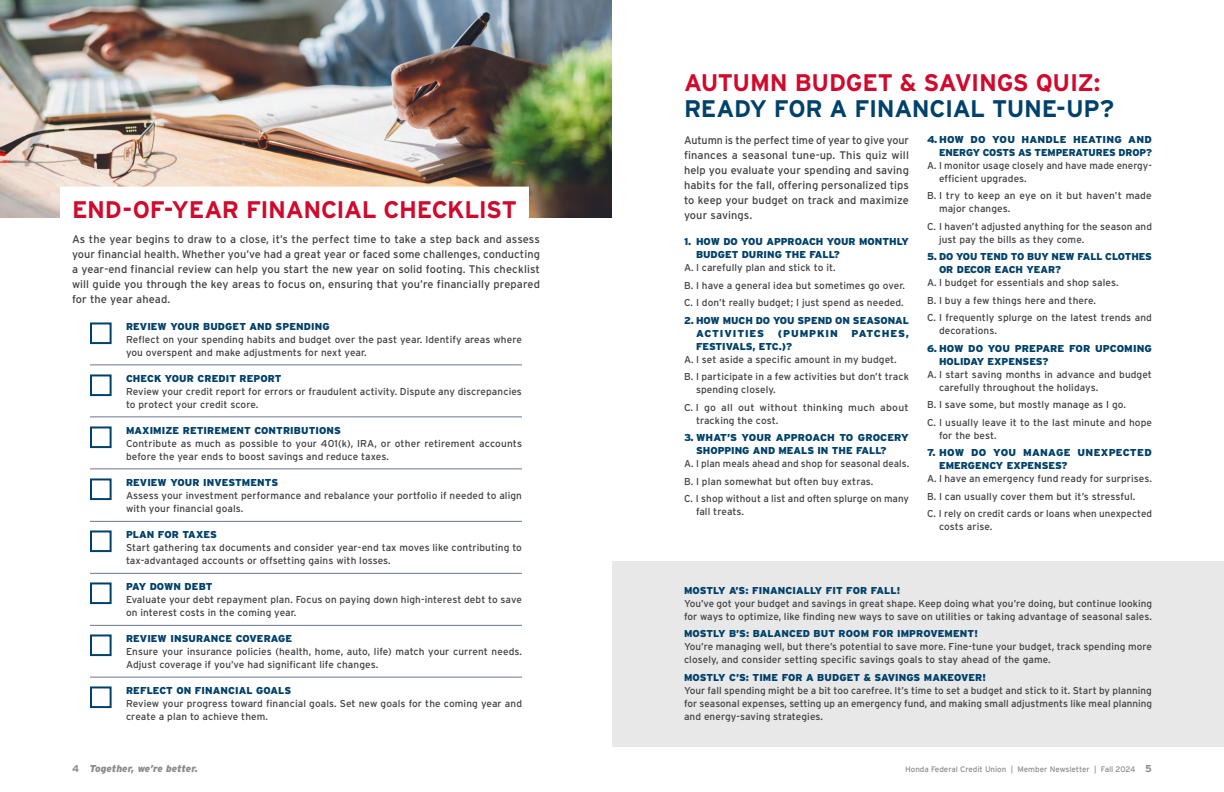
<style>
.page{position:relative;width:1224px;height:792px;background:#fff}
.page>*{position:absolute;margin:0;border:0;box-sizing:border-box;transform-origin:0 0}
.t1{font:700 24px "Interstate";letter-spacing:-.015em;color:#cf0a2c}
.t2{font:700 24px "Interstate";letter-spacing:-.015em;color:#00416a}
.t3{font:11px/15px "Interstate";letter-spacing:.01em;color:#414042;text-align:justify}
.t4{font:10px/13px "Interstate";letter-spacing:.01em;color:#414042}
.t5{font:900 10px/13px "Interstate";letter-spacing:.005em;color:#00416a}
.t6{font:italic 900 10px "Interstate";letter-spacing:-.005em;color:#8a8c8c}
.t7{font:900 10px "Interstate";letter-spacing:.085em;color:#00416a}
.t8{font:900 10px "Interstate";letter-spacing:.06em;color:#00416a}
.t9{font:8px "Interstate";color:#8a8c8c}
.s1{font-weight:700;font-style:normal}
.s2{font-weight:700;font-size:10px}
</style>
<div class="page">
<img style="left:0;top:0;width:612px;height:218px">
<svg style="left:54px;top:181px;width:481px;height:37px"></svg>
<div style="left:90px;top:322px;width:22px;height:22px;border:2px solid #00416a"></div>
<div style="left:90px;top:374px;width:22px;height:22px;border:2px solid #00416a"></div>
<div style="left:90px;top:426px;width:22px;height:22px;border:2px solid #00416a"></div>
<div style="left:90px;top:478px;width:22px;height:22px;border:2px solid #00416a"></div>
<div style="left:90px;top:530px;width:22px;height:22px;border:2px solid #00416a"></div>
<div style="left:90px;top:582px;width:22px;height:22px;border:2px solid #00416a"></div>
<div style="left:90px;top:634px;width:22px;height:22px;border:2px solid #00416a"></div>
<div style="left:90px;top:686px;width:22px;height:22px;border:2px solid #00416a"></div>
<hr style="left:90px;top:365px;width:432px;height:1px;background:#697695">
<hr style="left:90px;top:417px;width:432px;height:1px;background:#697695">
<hr style="left:90px;top:469px;width:432px;height:1px;background:#697695">
<hr style="left:90px;top:521px;width:432px;height:1px;background:#697695">
<hr style="left:90px;top:573px;width:432px;height:1px;background:#697695">
<hr style="left:90px;top:625px;width:432px;height:1px;background:#697695">
<hr style="left:90px;top:677px;width:432px;height:1px;background:#697695">
<div style="left:612px;top:561px;width:612px;height:186px;background:#e8e8e8"></div>
<h1 class="t1" style="left:72px;top:196px;width:446px">END-OF-YEAR FINANCIAL CHECKLIST</h1>
<p class="t3" style="left:72px;top:232px;width:470px">As the year begins to draw to a close, it’s the perfect time to take a step back and assess your financial health. Whether you’ve had a great year or faced some challenges, conducting a year-end financial review can help you start the new year on solid footing. This checklist will guide you through the key areas to focus on, ensuring that you’re financially prepared for the year ahead.</p>
<p class="t5" style="left:126px;top:320px;width:205px">REVIEW YOUR BUDGET AND SPENDING</p>
<p class="t4" style="left:126px;top:333px;width:397px">Reflect on your spending habits and budget over the past year. Identify areas where you overspent and make adjustments for next year.</p>
<p class="t5" style="left:126px;top:372px;width:157px">CHECK YOUR CREDIT REPORT</p>
<p class="t4" style="left:126px;top:385px;width:397px">Review your credit report for errors or fraudulent activity. Dispute any discrepancies to protect your credit score.</p>
<p class="t5" style="left:126px;top:424px;width:216px">MAXIMIZE RETIREMENT CONTRIBUTIONS</p>
<p class="t4" style="left:126px;top:437px;width:398px">Contribute as much as possible to your 401(k), IRA, or other retirement accounts before the year ends to boost savings and reduce taxes.</p>
<p class="t5" style="left:126px;top:476px;width:154px">REVIEW YOUR INVESTMENTS</p>
<p class="t4" style="left:126px;top:489px;width:397px">Assess your investment performance and rebalance your portfolio if needed to align with your financial goals.</p>
<p class="t5" style="left:126px;top:528px;width:92px">PLAN FOR TAXES</p>
<p class="t4" style="left:126px;top:541px;width:398px">Start gathering tax documents and consider year-end tax moves like contributing to tax-advantaged accounts or offsetting gains with losses.</p>
<p class="t5" style="left:126px;top:580px;width:88px">PAY DOWN DEBT</p>
<p class="t4" style="left:126px;top:593px;width:397px">Evaluate your debt repayment plan. Focus on paying down high-interest debt to save on interest costs in the coming year.</p>
<p class="t5" style="left:126px;top:632px;width:168px">REVIEW INSURANCE COVERAGE</p>
<p class="t4" style="left:126px;top:645px;width:397px">Ensure your insurance policies (health, home, auto, life) match your current needs.<br>Adjust coverage if you’ve had significant life changes.</p>
<p class="t5" style="left:126px;top:684px;width:167px">REFLECT ON FINANCIAL GOALS</p>
<p class="t4" style="left:126px;top:697px;width:398px">Review your progress toward financial goals. Set new goals for the coming year and create a plan to achieve them.</p>
<h1 class="t1" style="left:684px;top:69px;width:418px">AUTUMN BUDGET &amp; SAVINGS QUIZ:</h1>
<h1 class="t2" style="left:684px;top:95px;width:432px">READY FOR A FINANCIAL TUNE-UP?</h1>
<p class="t3" style="left:684px;top:132px;width:227px">Autumn is the perfect time of year to give your finances a seasonal tune-up. This quiz will help you evaluate your spending and saving habits for the fall, offering personalized tips to keep your budget on track and maximize your savings.</p>
<p class="t5" style="left:696px;top:235px;width:215px;text-indent:-12px">1. HOW DO YOU APPROACH YOUR MONTHLY<br>BUDGET DURING THE FALL?</p>
<p class="t4" style="left:684px;top:259px;width:222px;line-height:17.5px">A. I carefully plan and stick to it.<br>B. I have a general idea but sometimes go over.<br>C. I don’t really budget; I just spend as needed.</p>
<p class="t5" style="left:696px;top:313px;width:215px;text-indent:-12px">2. HOW MUCH DO YOU SPEND ON SEASONAL<br>ACTIVITIES</p>
<p class="t5" style="left:927px;top:133px;width:226px;text-align:right">4.HOW DO YOU HANDLE HEATING AND<br>ENERGY COSTS AS TEMPERATURES DROP?</p>
<p class="t4" style="left:939px;top:159px;width:214px;text-indent:-12px">A. I monitor usage closely and have made energy&shy;efficient upgrades.</p>
<p class="t4" style="left:939px;top:189px;width:214px;text-indent:-12px">B. I try to keep an eye on it but haven’t made major changes.</p>
<p class="t4" style="left:939px;top:220px;width:215px;text-indent:-12px">C. I haven’t adjusted anything for the season and just pay the bills as they come.</p>
<p class="t5" style="left:939px;top:250px;width:215px;text-indent:-12px">5. DO YOU TEND TO BUY NEW FALL CLOTHES<br>OR DECOR EACH YEAR?</p>
<p class="t4" style="left:927px;top:274px;width:227px;line-height:17.5px">A. I budget for essentials and shop sales.<br>B. I buy a few things here and there.<br>C. I frequently splurge on the latest trends and</p>
<p class="t4" style="left:939px;top:324px;width:59px">decorations.</p>
<p class="t5" style="left:939px;top:342px;width:214px;text-indent:-12px">6. HOW DO YOU PREPARE FOR UPCOMING<br>HOLIDAY EXPENSES?</p>
<p class="t4" style="left:939px;top:368px;width:215px;text-indent:-12px">A. I start saving months in advance and budget carefully throughout the holidays.</p>
<p class="t4" style="left:927px;top:396px;width:227px;line-height:17.5px">B. I save some, but mostly manage as I go.<br>C. I usually leave it to the last minute and hope</p>
<p class="t4" style="left:939px;top:429px;width:59px">for the best.</p>
<p class="t5" style="left:939px;top:446px;width:214px;text-indent:-12px">7. HOW DO YOU MANAGE UNEXPECTED<br>EMERGENCY EXPENSES?</p>
<p class="t4" style="left:927px;top:470px;width:227px;line-height:17.5px">A. I have an emergency fund ready for surprises.<br>B. I can usually cover them but it’s stressful.<br>C. I rely on credit cards or loans when unexpected</p>
<p class="t4" style="left:939px;top:520px;width:55px">costs arise.</p>
<p class="t7" style="left:778px;top:327px;width:61px">(PUMPKIN</p>
<p class="t8" style="left:852px;top:327px;width:59px">PATCHES,</p>
<p class="t5" style="left:696px;top:339px;width:98px">FESTIVALS, ETC.)?</p>
<p class="t4" style="left:684px;top:350px;width:226px;line-height:17.5px">A. I set aside a specific amount in my budget.<br>B. I participate in a few activities but don’t track</p>
<p class="t4" style="left:684px;top:381px;width:226px;line-height:17.5px;text-indent:12px">spending closely.<br>C. I go all out without thinking much about</p>
<p class="t4" style="left:696px;top:414px;width:84px">tracking the cost.</p>
<p class="t5" style="left:696px;top:431px;width:214px;text-indent:-12px">3. WHAT’S YOUR APPROACH TO GROCERY<br>SHOPPING AND MEALS IN THE FALL?</p>
<p class="t4" style="left:684px;top:455px;width:227px;line-height:17.5px">A. I plan meals ahead and shop for seasonal deals.<br>B. I plan somewhat but often buy extras.<br>C. I shop without a list and often splurge on many</p>
<p class="t4" style="left:696px;top:505px;width:50px">fall treats.</p>
<p class="t5" style="left:684px;top:583px;width:218px">MOSTLY A’S: FINANCIALLY FIT FOR FALL!</p>
<p class="t4" style="left:684px;top:597px;width:470px">You’ve got your budget and savings in great shape. Keep doing what you’re doing, but continue looking for ways to optimize, like finding new ways to save on utilities or taking advantage of seasonal sales.</p>
<p class="t5" style="left:684px;top:627px;width:295px">MOSTLY B’S: BALANCED BUT ROOM FOR IMPROVEMENT!</p>
<p class="t4" style="left:684px;top:640px;width:469px">You’re managing well, but there’s potential to save more. Fine-tune your budget, track spending more closely, and consider setting specific savings goals to stay ahead of the game.</p>
<p class="t5" style="left:684px;top:670px;width:304px">MOSTLY C’S: TIME FOR A BUDGET &amp; SAVINGS MAKEOVER!</p>
<p class="t4" style="left:684px;top:684px;width:470px;text-align:justify">Your fall spending might be a bit too carefree. It’s time to set a budget and stick to it. Start by planning for seasonal expenses, setting up an emergency fund, and making small adjustments like meal planning and energy-saving strategies.</p>
<p class="t6" style="left:72px;top:763px;width:127px"><span class="s1">4</span> Together, we’re better.</p>
<p class="t9" style="left:905px;top:765px;width:248px">Honda Federal Credit Union | Member Newsletter | Fall 2024 <span class="s2">5</span></p>
</div>
